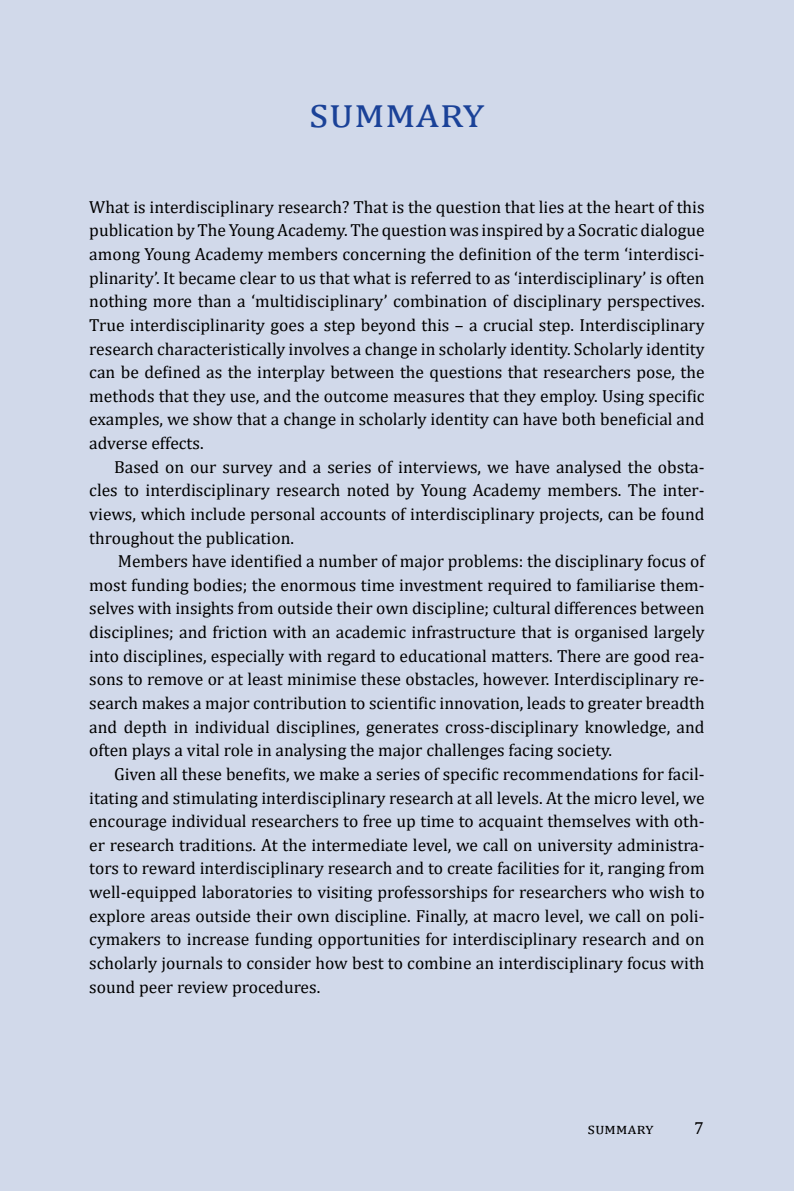
<style>
.page{position:relative;width:794px;height:1191px;background:#d1d9ea}
.page>*{position:absolute;margin:0;border:0;box-sizing:border-box;transform-origin:0 0}
.t1{font:42px "Cambria";color:#1b4298}
.t2{font:17.5px/23.6px "Cambria";color:#000;text-align:justify}
.t3{font:15.75px "Cambria";letter-spacing:.02em;color:#000}
</style>
<div class="page">
<h1 class="t1" style="left:309px;top:88px;width:176px">summary</h1>
<p class="t2" style="left:89px;top:195px;width:617px">What is interdisciplinary research? That is the question that lies at the heart of this publication by The Young Academy. The question was inspired by a Socratic dialogue among Young Academy members concerning the definition of the term ‘interdisci&shy;plinarity’. It became clear to us that what is referred to as ‘interdisciplinary’ is often nothing more than a ‘multidisciplinary’ combination of disciplinary perspectives.<br>True interdisciplinarity goes a step beyond this – a crucial step. Interdisciplinary research characteristically involves a change in scholarly identity. Scholarly identity can be defined as the interplay between the questions that researchers pose, the methods that they use, and the outcome measures that they employ. Using specific examples, we show that a change in scholarly identity can have both beneficial and adverse effects.</p>
<p class="t2" style="left:89px;top:455px;width:617px;text-indent:25px">Based on our survey and a series of interviews, we have analysed the obsta&shy;cles to interdisciplinary research noted by Young Academy members. The inter&shy;views, which include personal accounts of interdisciplinary projects, can be found throughout the publication.</p>
<p class="t2" style="left:89px;top:549px;width:617px;text-indent:29px">Members have identified a number of major problems: the disciplinary focus of most funding bodies; the enormous time investment required to familiarise them&shy;selves with insights from outside their own discipline; cultural differences between disciplines; and friction with an academic infrastructure that is organised largely into disciplines, especially with regard to educational matters. There are good rea&shy;sons to remove or at least minimise these obstacles, however. Interdisciplinary re&shy;search makes a major contribution to scientific innovation, leads to greater breadth and depth in individual disciplines, generates cross-disciplinary knowledge, and often plays a vital role in analysing the major challenges facing society.</p>
<p class="t2" style="left:89px;top:762px;width:617px;text-indent:25px">Given all these benefits, we make a series of specific recommendations for facil&shy;itating and stimulating interdisciplinary research at all levels. At the micro level, we encourage individual researchers to free up time to acquaint themselves with oth&shy;er research traditions. At the intermediate level, we call on university administra&shy;tors to reward interdisciplinary research and to create facilities for it, ranging from well-equipped laboratories to visiting professorships for researchers who wish to explore areas outside their own discipline. Finally, at macro level, we call on poli&shy;cymakers to increase funding opportunities for interdisciplinary research and on scholarly journals to consider how best to combine an interdisciplinary focus with sound peer review procedures.</p>
<p class="t3" style="left:588px;top:1119px;width:67px">summary</p>
<p class="t2" style="left:694px;top:1116px;width:11px">7</p>
</div>
